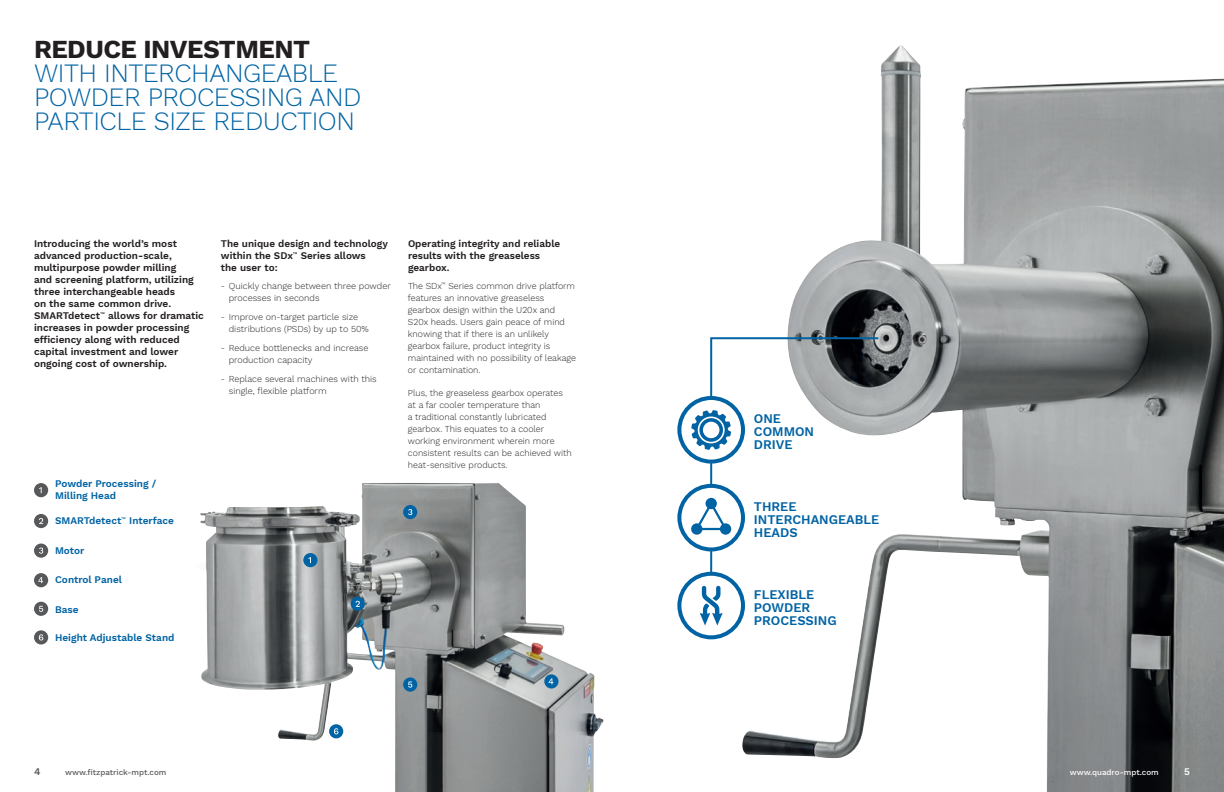
<style>
.page{position:relative;width:1224px;height:792px;background:#fff}
.page>*{position:absolute;margin:0;border:0;box-sizing:border-box;transform-origin:0 0}
.t1{font:300 26px/24px "Work Sans";letter-spacing:-.02em;color:#0063a4}
.t2{font:700 26px "Work Sans";letter-spacing:-.02em;color:#231f20}
.t3{font:600 13px/13px "Work Sans";color:#0063a4}
.t4{font:600 10px/12px "Work Sans";color:#231f20}
.t5{font:600 10px/12px "Work Sans";color:#0063a4}
.t6{font:600 10px "Work Sans";color:#57585a}
.t7{font:600 10px "Work Sans";color:#fff}
.t8{font:300 9px/12px "Work Sans";color:#231f20}
.t9{font:500 8px "Work Sans";color:#57585a}
.t10{font:500 8px "Work Sans";color:#fff}
</style>
<div class="page">
<img style="left:742px;top:45px;width:482px;height:747px">
<svg style="left:709px;top:336px;width:171px;height:272px"></svg>
<svg style="left:679px;top:398px;width:64px;height:64px"></svg>
<div style="left:677px;top:396px;width:68px;height:68px;border:4px solid #0063a4;border-radius:50%"></div>
<svg style="left:691px;top:410px;width:40px;height:40px"></svg>
<div style="left:679px;top:574px;width:64px;height:63px;background:#fff;border-radius:50%"></div>
<div style="left:677px;top:572px;width:68px;height:67px;border:4px solid #0063a4;border-radius:50%"></div>
<svg style="left:700px;top:586px;width:23px;height:40px"></svg>
<svg style="left:679px;top:486px;width:64px;height:63px"></svg>
<div style="left:677px;top:484px;width:68px;height:67px;border:4px solid #0063a4;border-radius:50%"></div>
<div style="left:691px;top:523px;width:11px;height:12px;background:#0063a4;border-radius:50%"></div>
<svg style="left:720px;top:523px;width:11px;height:12px"></svg>
<div style="left:706px;top:498px;width:11px;height:11px;background:#0063a4;border-radius:50%"></div>
<svg style="left:693px;top:500px;width:36px;height:31px"></svg>
<img style="left:200px;top:483px;width:403px;height:309px">
<div style="left:303px;top:553px;width:14px;height:14px;background:#0063a4;border-radius:50%"></div>
<div style="left:403px;top:505px;width:14px;height:14px;background:#0063a4;border-radius:50%"></div>
<svg style="left:408px;top:509px;width:4px;height:6px"></svg>
<div style="left:34px;top:483px;width:14px;height:14px;background:#57585a;border-radius:50%"></div>
<svg style="left:39px;top:487px;width:3px;height:6px"></svg>
<div style="left:34px;top:514px;width:14px;height:14px;background:#57585a;border-radius:50%"></div>
<svg style="left:39px;top:518px;width:4px;height:6px"></svg>
<div style="left:34px;top:544px;width:14px;height:14px;background:#57585a;border-radius:50%"></div>
<svg style="left:39px;top:548px;width:4px;height:6px"></svg>
<div style="left:34px;top:573px;width:14px;height:14px;background:#57585a;border-radius:50%"></div>
<svg style="left:38px;top:577px;width:5px;height:6px"></svg>
<div style="left:34px;top:602px;width:14px;height:14px;background:#57585a;border-radius:50%"></div>
<svg style="left:39px;top:606px;width:4px;height:6px"></svg>
<div style="left:351px;top:597px;width:14px;height:14px;background:#0063a4;border-radius:50%"></div>
<svg style="left:356px;top:601px;width:4px;height:6px"></svg>
<svg style="left:34px;top:630px;width:14px;height:15px"></svg>
<svg style="left:39px;top:634px;width:4px;height:6px"></svg>
<div style="left:329px;top:724px;width:14px;height:14px;background:#0063a4;border-radius:50%"></div>
<svg style="left:334px;top:728px;width:4px;height:6px"></svg>
<div style="left:544px;top:674px;width:14px;height:15px;background:#0063a4;border-radius:50%"></div>
<svg style="left:549px;top:678px;width:4px;height:6px"></svg>
<svg style="left:403px;top:677px;width:14px;height:15px"></svg>
<svg style="left:408px;top:682px;width:4px;height:6px"></svg>
<h1 class="t2" style="left:34px;top:34px;width:278px">REDUCE INVESTMENT</h1>
<h1 class="t1" style="left:34px;top:62px;width:329px">WITH INTERCHANGEABLE<br>POWDER PROCESSING AND<br>PARTICLE SIZE REDUCTION</h1>
<p class="t4" style="left:34px;top:238px;width:171px">Introducing the world’s most advanced production-scale, multipurpose powder milling<br>and screening platform, utilizing three interchangeable heads<br>on the same common drive.<br>SMARTdetect<sup>™</sup> allows for dramatic increases in powder processing efficiency along with reduced capital investment and lower ongoing cost of ownership.</p>
<p class="t4" style="left:221px;top:238px;width:169px">The unique design and technology within the SDx<sup>™</sup> Series allows<br>the user to:</p>
<p class="t8" style="left:229px;top:280px;width:163px;text-indent:-8px">- Quickly change between three powder processes in seconds</p>
<p class="t8" style="left:229px;top:311px;width:142px;text-indent:-8px">- Improve on-target particle size distributions (PSDs) by up to 50%</p>
<p class="t8" style="left:229px;top:343px;width:141px;text-indent:-8px">- Reduce bottlenecks and increase production capacity</p>
<p class="t8" style="left:229px;top:374px;width:150px;text-indent:-8px">- Replace several machines with this single, flexible platform</p>
<p class="t5" style="left:55px;top:478px;width:103px">Powder Processing /<br>Milling Head</p>
<p class="t5" style="left:55px;top:515px;width:120px">SMARTdetect<sup>™</sup> Interface</p>
<p class="t5" style="left:55px;top:545px;width:31px">Motor</p>
<p class="t5" style="left:55px;top:574px;width:68px">Control Panel</p>
<p class="t5" style="left:55px;top:604px;width:25px">Base</p>
<p class="t5" style="left:55px;top:633px;width:121px">Height Adjustable Stand</p>
<p class="t4" style="left:408px;top:238px;width:154px">Operating integrity and reliable results with the greaseless gearbox.</p>
<p class="t8" style="left:408px;top:280px;width:169px">The SDx<sup>™</sup> Series common drive platform features an innovative greaseless gearbox design within the U20x and S20x heads. Users gain peace of mind knowing that if there is an unlikely gearbox failure, product integrity is maintained with no possibility of leakage or contamination.</p>
<p class="t8" style="left:408px;top:388px;width:165px">Plus, the greaseless gearbox operates at a far cooler temperature than<br>a traditional constantly lubricated gearbox. This equates to a cooler working environment wherein more consistent results can be achieved with heat-sensitive products.</p>
<h2 class="t3" style="left:754px;top:413px;width:62px">ONE<br>COMMON<br>DRIVE</h2>
<h2 class="t3" style="left:754px;top:500px;width:127px">THREE<br>INTERCHANGEABLE<br>HEADS</h2>
<h2 class="t3" style="left:754px;top:588px;width:84px">FLEXIBLE<br>POWDER<br>PROCESSING</h2>
<p class="t6" style="left:34px;top:765px;width:8px">4</p>
<p class="t9" style="left:65px;top:767px;width:103px">www.fitzpatrick-mpt.com</p>
<p class="t10" style="left:1070px;top:767px;width:91px">www.quadro-mpt.com</p>
<p class="t7" style="left:1184px;top:765px;width:7px">5</p>
</div>
